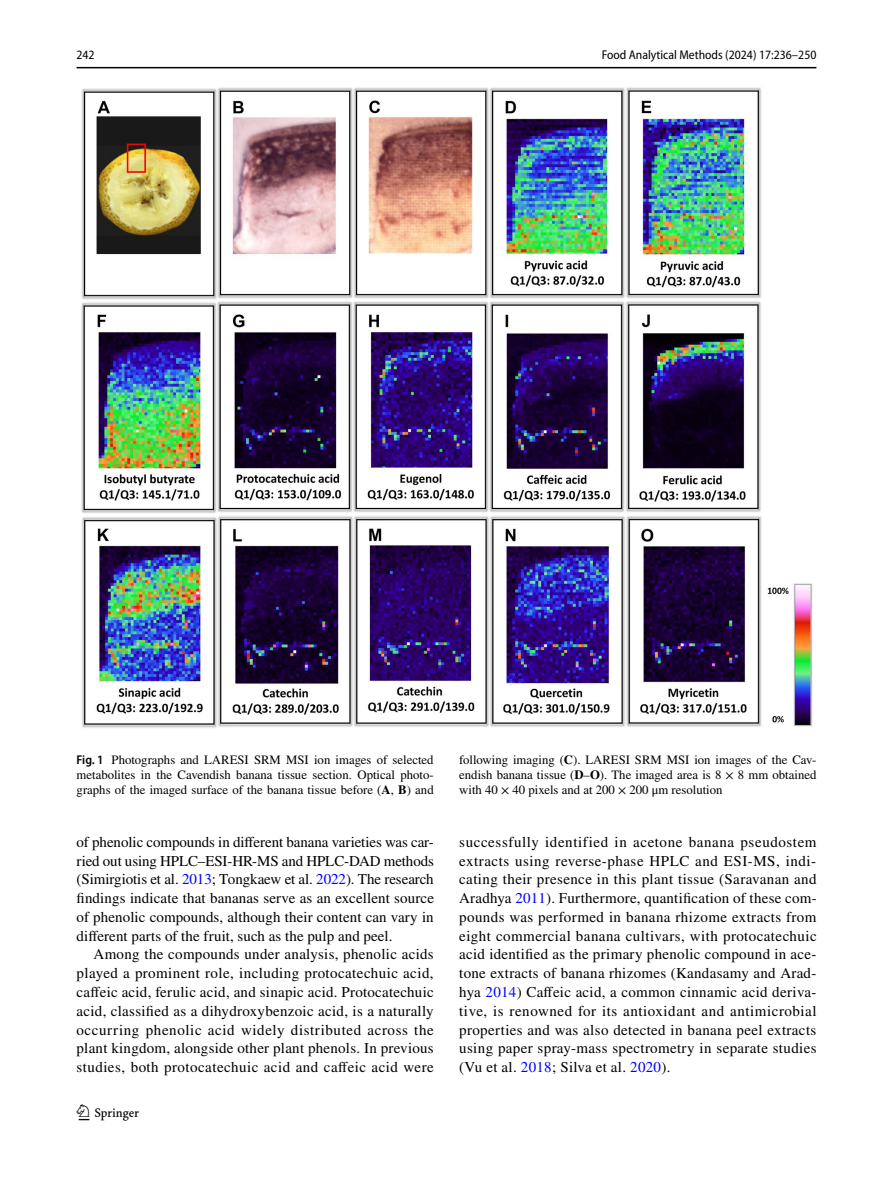
<style>
.page{position:relative;width:893px;height:1187px;background:#fff}
.page>*{position:absolute;margin:0;border:0;box-sizing:border-box;transform-origin:0 0}
.t1{font:22.5px "Springnew Regular 3";color:#000}
.t2{font:15px/18.8px "STIX";letter-spacing:.02em;color:#000;text-align:justify}
.t3{font:12.75px/15px "STIX";color:#000;text-align:justify}
.t4{font:semi-condensed 12.75px "Myriad Pro";color:#000}
.s1{font-family:"Myriad Pro";font-weight:600;font-stretch:semi-condensed}
.s2{font-weight:700}
.s3{color:#00f}
</style>
<div class="page">
<hr style="left:77px;top:67px;width:739px;height:1px;background:#000">
<img style="left:81px;top:87px;width:731px;height:641px">
<p class="t4" style="left:77px;top:48px;width:20px">242</p>
<p class="t4" style="left:602px;top:48px;width:216px">Food Analytical Methods (2024) 17:236–250</p>
<p class="t3" style="left:77px;top:753px;width:359px"><span class="s1">Fig. 1</span> Photographs and LARESI SRM MSI ion images of selected metabolites in the Cavendish banana tissue section. Optical photo&shy;graphs of the imaged surface of the banana tissue before (<span class="s2">A</span>, <span class="s2">B</span>) and</p>
<p class="t3" style="left:459px;top:753px;width:359px">following imaging (<span class="s2">C</span>). LARESI SRM MSI ion images of the Cav&shy;endish banana tissue (<span class="s2">D</span>–<span class="s2">O</span>). The imaged area is 8 × 8 mm obtained with 40 × 40 pixels and at 200 × 200 μm resolution</p>
<p class="t2" style="left:77px;top:833px;width:359px">of phenolic compounds in different banana varieties was car&shy;ried out using HPLC–ESI-HR-MS and HPLC-DAD methods (Simirgiotis et al. <span class="s3">2013</span>; Tongkaew et al. <span class="s3">2022</span>). The research findings indicate that bananas serve as an excellent source of phenolic compounds, although their content can vary in different parts of the fruit, such as the pulp and peel.</p>
<p class="t2" style="left:77px;top:946px;width:359px;text-indent:17px">Among the compounds under analysis, phenolic acids played a prominent role, including protocatechuic acid, caffeic acid, ferulic acid, and sinapic acid. Protocatechuic acid, classified as a dihydroxybenzoic acid, is a naturally occurring phenolic acid widely distributed across the plant kingdom, alongside other plant phenols. In previous studies, both protocatechuic acid and caffeic acid were</p>
<h1 class="t1" style="left:79px;top:1104px;width:62px">1 3</h1>
<p class="t2" style="left:459px;top:833px;width:359px">successfully identified in acetone banana pseudostem extracts using reverse-phase HPLC and ESI-MS, indi&shy;cating their presence in this plant tissue (Saravanan and Aradhya <span class="s3">2011</span>). Furthermore, quantification of these com&shy;pounds was performed in banana rhizome extracts from eight commercial banana cultivars, with protocatechuic acid identified as the primary phenolic compound in ace&shy;tone extracts of banana rhizomes (Kandasamy and Arad&shy;hya <span class="s3">2014</span>) Caffeic acid, a common cinnamic acid deriva&shy;tive, is renowned for its antioxidant and antimicrobial properties and was also detected in banana peel extracts using paper spray-mass spectrometry in separate studies (Vu et al. <span class="s3">2018</span>; Silva et al. <span class="s3">2020</span>).</p>
</div>
